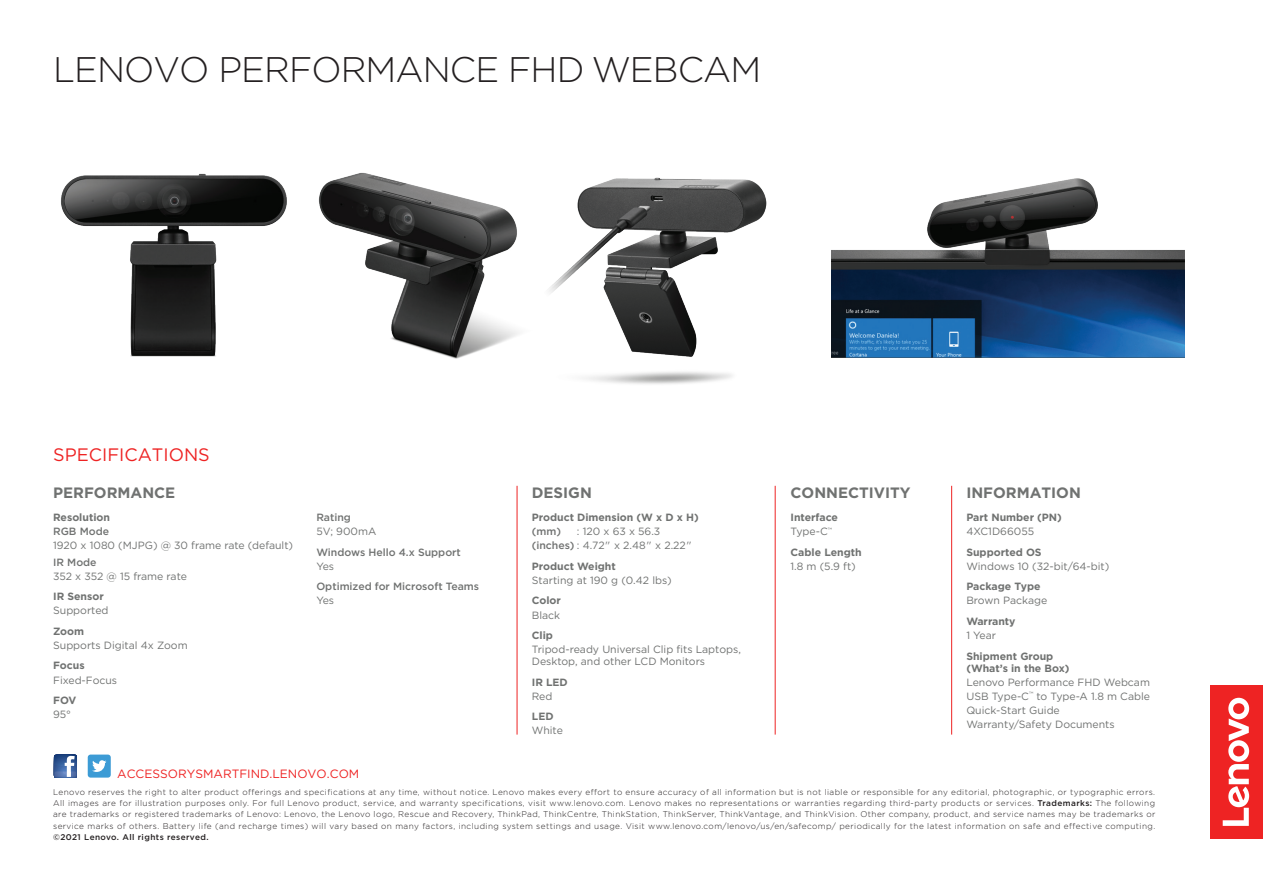
<style>
.page{position:relative;width:1263px;height:893px;background:#fff}
.page>*{position:absolute;margin:0;border:0;box-sizing:border-box;transform-origin:0 0}
.t1{font:300 35.55px "Gotham";letter-spacing:-.025em;color:#231f20}
.t2{font:18px "Gotham";color:#ee2323}
.t3{font:700 15px "Gotham";color:#707271}
.t4{font:12px "Gotham";color:#ee2323}
.t5{font:10.5px/14.1px "Gotham";color:#707271}
.t6{font:700 10.5px/12px "Gotham";color:#707271}
.t7{font:500 10.5px "Gotham";color:#707271}
.t8{font:300 8.25px/11.2px "Gotham";letter-spacing:.05em;color:#231f20;text-align:justify}
.t9{font:500 8.25px "Gotham";letter-spacing:.05em;color:#231f20}
.s1{font-weight:700}
.s2{font-weight:500}
.s3{font-weight:400}
</style>
<div class="page">
<svg style="left:54px;top:755px;width:23px;height:23px"></svg>
<div style="left:88px;top:755px;width:23px;height:23px;background:#3c9bd5;border-radius:3px"></div>
<svg style="left:92px;top:760px;width:14px;height:12px"></svg>
<div style="left:1211px;top:685px;width:52px;height:154px;background:#ee2323"></div>
<svg style="left:1223px;top:698px;width:26px;height:128px"></svg>
<img style="left:61px;top:173px;width:226px;height:184px">
<img style="left:318px;top:172px;width:181px;height:187px">
<img style="left:499px;top:177px;width:333px;height:207px">
<img style="left:832px;top:178px;width:352px;height:180px">
<hr style="left:951px;top:486px;width:1px;height:249px;background:#ee2323">
<hr style="left:775px;top:486px;width:1px;height:249px;background:#ee2323">
<hr style="left:517px;top:486px;width:1px;height:249px;background:#ee2323">
<h1 class="t1" style="left:53px;top:47px;width:710px">LENOVO PERFORMANCE FHD WEBCAM</h1>
<h2 class="t2" style="left:53px;top:443px;width:158px">SPECIFICATIONS</h2>
<h3 class="t3" style="left:53px;top:483px;width:124px">PERFORMANCE</h3>
<h3 class="t3" style="left:532px;top:483px;width:62px">DESIGN</h3>
<h3 class="t3" style="left:790px;top:483px;width:122px">CONNECTIVITY</h3>
<p class="t5" style="left:532px;top:510px;width:168px"><span class="s1">Product Dimension (W x D x H) </span><span class="s2">(mm)</span> : 120 x 63 x 56.3 <span class="s2">(inches)</span> : 4.72" x 2.48" x 2.22"</p>
<p class="t6" style="left:532px;top:560px;width:86px">Product Weight</p>
<p class="t5" style="left:532px;top:573px;width:141px">Starting at 190 g (0.42 lbs)</p>
<p class="t6" style="left:532px;top:595px;width:31px">Color</p>
<p class="t5" style="left:532px;top:607px;width:30px">Black</p>
<p class="t6" style="left:532px;top:629px;width:23px">Clip</p>
<p class="t5" style="left:532px;top:643px;width:211px;line-height:12px">Tripod-ready Universal Clip fits Laptops,<br>Desktop, and other LCD Monitors</p>
<p class="t6" style="left:532px;top:676px;width:38px">IR LED</p>
<p class="t5" style="left:532px;top:689px;width:22px">Red</p>
<p class="t6" style="left:532px;top:710px;width:23px">LED</p>
<p class="t5" style="left:532px;top:723px;width:33px">White</p>
<p class="t6" style="left:790px;top:510px;width:49px;line-height:14.1px">Interface<br><span class="s3">Type-C</span><sup>™</sup></p>
<p class="t6" style="left:790px;top:546px;width:73px">Cable Length</p>
<p class="t5" style="left:790px;top:559px;width:67px">1.8 m (5.9 ft)</p>
<p class="t7" style="left:316px;top:510px;width:36px">Rating</p>
<p class="t5" style="left:316px;top:524px;width:61px">5V; 900mA</p>
<p class="t7" style="left:316px;top:545px;width:146px">Windows Hello 4.x Support</p>
<p class="t5" style="left:316px;top:559px;width:19px">Yes</p>
<p class="t7" style="left:316px;top:580px;width:164px">Optimized for Microsoft Teams</p>
<p class="t5" style="left:316px;top:593px;width:19px">Yes</p>
<p class="t6" style="left:53px;top:511px;width:58px">Resolution</p>
<p class="t7" style="left:53px;top:524px;width:57px">RGB Mode</p>
<p class="t5" style="left:53px;top:538px;width:242px">1920 x 1080 (MJPG) @ 30 frame rate (default)</p>
<p class="t7" style="left:53px;top:555px;width:45px">IR Mode</p>
<p class="t5" style="left:53px;top:569px;width:135px">352 x 352 @ 15 frame rate</p>
<p class="t6" style="left:53px;top:590px;width:52px">IR Sensor</p>
<p class="t5" style="left:53px;top:603px;width:57px">Supported</p>
<p class="t6" style="left:53px;top:625px;width:33px">Zoom</p>
<p class="t5" style="left:53px;top:638px;width:136px">Supports Digital 4x Zoom</p>
<p class="t6" style="left:53px;top:660px;width:33px">Focus</p>
<p class="t5" style="left:53px;top:672px;width:65px">Fixed-Focus</p>
<p class="t6" style="left:53px;top:694px;width:25px">FOV</p>
<p class="t5" style="left:53px;top:707px;width:19px">95°</p>
<h3 class="t4" style="left:117px;top:766px;width:244px">ACCESSORYSMARTFIND.LENOVO.COM</h3>
<h3 class="t3" style="left:966px;top:483px;width:116px">INFORMATION</h3>
<p class="t6" style="left:966px;top:511px;width:97px">Part Number (PN)</p>
<p class="t5" style="left:966px;top:524px;width:69px">4XC1D66055</p>
<p class="t6" style="left:966px;top:546px;width:77px">Supported OS</p>
<p class="t5" style="left:966px;top:559px;width:145px">Windows 10 (32-bit/64-bit)</p>
<p class="t6" style="left:966px;top:580px;width:76px">Package Type</p>
<p class="t5" style="left:966px;top:593px;width:82px">Brown Package</p>
<p class="t6" style="left:966px;top:615px;width:51px">Warranty</p>
<p class="t5" style="left:966px;top:628px;width:31px">1 Year</p>
<p class="t6" style="left:966px;top:650px;width:105px">Shipment Group (What’s in the Box)</p>
<p class="t5" style="left:966px;top:675px;width:185px">Lenovo Performance FHD Webcam<br>USB Type-C<sup>™</sup> to Type-A 1.8 m Cable<br>Quick-Start Guide<br>Warranty/Safety Documents</p>
<p class="t8" style="left:53px;top:786px;width:1104px">Lenovo reserves the right to alter product offerings and specifications at any time, without notice. Lenovo makes every effort to ensure accuracy of all information but is not liable or responsible for any editorial, photographic, or typographic errors.<br>All images are for illustration purposes only. For full Lenovo product, service, and warranty specifications, visit www.lenovo.com. Lenovo makes no representations or warranties regarding third-party products or services. <span class="s2">Trademarks:</span> The following are trademarks or registered trademarks of Lenovo: Lenovo, the Lenovo logo, Rescue and Recovery, ThinkPad, ThinkCentre, ThinkStation, ThinkServer, ThinkVantage, and ThinkVision. Other company, product, and service names may be trademarks or service marks of others. Battery life (and recharge times) will vary based on many factors, including system settings and usage. Visit www.lenovo.com/lenovo/us/en/safecomp/ periodically for the latest information on safe and effective computing.</p>
<p class="t9" style="left:53px;top:831px;width:157px">©2021 Lenovo. All rights reserved.</p>
</div>
